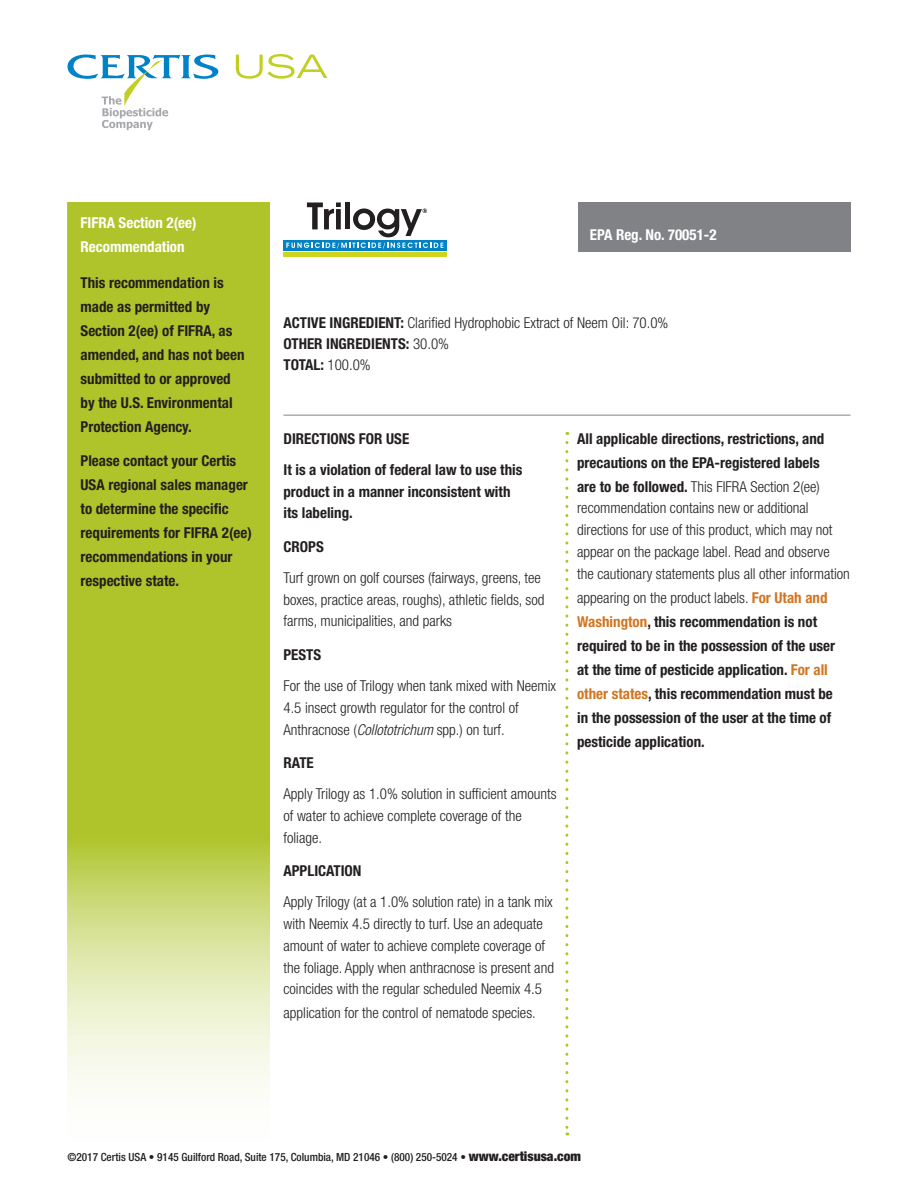
<style>
.page{position:relative;width:918px;height:1188px;background:#fff}
.page>*{position:absolute;margin:0;border:0;box-sizing:border-box;transform-origin:0 0}
.t1{font:300 condensed 15px/21.8px "Helvetica Neue";color:#231f20}
.t2{font:700 condensed 15px/24px "Helvetica Neue";color:#231f20}
.t3{font:700 condensed 15px/24px "Helvetica Neue";color:#fff}
.t4{font:500 condensed 11.25px "Helvetica Neue";color:#231f20}
.s1{font-weight:700}
.s2{font-style:italic}
.s3{font-weight:300}
.s4{color:#d17520}
.s5{font-weight:900}
.s6{font-weight:900;font-size:13.5px}
</style>
<div class="page">
<svg style="left:68px;top:55px;width:150px;height:75px"></svg>
<svg style="left:236px;top:54px;width:91px;height:25px"></svg>
<svg style="left:68px;top:202px;width:202px;height:889px;background:#bbcd4d"></svg>
<div style="left:578px;top:202px;width:272px;height:50px;background:#808285"></div>
<hr style="left:284px;top:415px;width:566px;height:1px;background:#808285">
<svg style="left:565px;top:442px;width:3px;height:694px"></svg>
<svg style="left:284px;top:240px;width:163px;height:11px"></svg>
<hr style="left:284px;top:253px;width:163px;height:3px;background:#ced51e">
<svg style="left:286px;top:243px;width:157px;height:6px"></svg>
<svg style="left:307px;top:202px;width:34px;height:27px"></svg>
<div style="left:345px;top:202px;width:5px;height:27px;background:#231f20"></div>
<svg style="left:353px;top:208px;width:74px;height:29px"></svg>
<p class="t3" style="left:81px;top:210px;width:118px">FIFRA Section 2(ee)<br>Recommendation</p>
<p class="t2" style="left:81px;top:271px;width:166px">This recommendation is made as permitted by<br>Section 2(ee) of FIFRA, as amended, and has not been submitted to or approved by the U.S. Environmental<br>Protection Agency.</p>
<p class="t2" style="left:81px;top:448px;width:173px">Please contact your Certis<br>USA regional sales manager to determine the specific requirements for FIFRA 2(ee) recommendations in your respective state.</p>
<p class="t3" style="left:590px;top:222px;width:128px">EPA Reg. No. 70051-2</p>
<p class="t1" style="left:284px;top:312px;width:386px;line-height:21px"><span class="s1">ACTIVE INGREDIENT:</span> Clarified Hydrophobic Extract of Neem Oil: 70.0%<br><span class="s1">OTHER INGREDIENTS:</span> 30.0%<br><span class="s1">TOTAL:</span> 100.0%</p>
<p class="t2" style="left:283px;top:423px;width:240px;line-height:31.2px">DIRECTIONS FOR USE<br>It is a violation of federal law to use this</p>
<p class="t2" style="left:283px;top:480px;width:229px;line-height:21.8px">product in a manner inconsistent with its labeling.</p>
<p class="t2" style="left:283px;top:534px;width:42px">CROPS</p>
<p class="t1" style="left:283px;top:567px;width:262px">Turf grown on golf courses (fairways, greens, tee boxes, practice areas, roughs), athletic fields, sod farms, municipalities, and parks</p>
<p class="t2" style="left:283px;top:642px;width:39px">PESTS</p>
<p class="t1" style="left:283px;top:675px;width:274px">For the use of Trilogy when tank mixed with Neemix<br>4.5 insect growth regulator for the control of<br>Anthracnose (<span class="s2">Collototrichum</span> spp.) on turf.</p>
<p class="t2" style="left:283px;top:751px;width:32px">RATE</p>
<p class="t1" style="left:283px;top:783px;width:275px">Apply Trilogy as 1.0% solution in sufficient amounts of water to achieve complete coverage of the foliage.</p>
<p class="t2" style="left:283px;top:859px;width:80px">APPLICATION</p>
<p class="t1" style="left:283px;top:891px;width:272px">Apply Trilogy (at a 1.0% solution rate) in a tank mix with Neemix 4.5 directly to turf. Use an adequate amount of water to achieve complete coverage of the foliage. Apply when anthracnose is present and coincides with the regular scheduled Neemix 4.5</p>
<p class="t1" style="left:283px;top:1002px;width:254px">application for the control of nematode species.</p>
<p class="t2" style="left:577px;top:426px;width:249px">All applicable directions, restrictions, and precautions on the EPA-registered labels are to be followed. <span class="s3">This FIFRA Section 2(ee)</span></p>
<p class="t1" style="left:577px;top:497px;width:274px">recommendation contains new or additional directions for use of this product, which may not appear on the package label. Read and observe the cautionary statements plus all other information</p>
<p class="t2" style="left:577px;top:585px;width:260px"><span class="s3">appearing on the product labels.</span> <span class="s4">For Utah and Washington</span>, this recommendation is not required to be in the possession of the user at the time of pesticide application. <span class="s4">For all other states</span>, this recommendation must be in the possession of the user at the time of pesticide application.</p>
<p class="t4" style="left:68px;top:1150px;width:515px">©2017 Certis USA • 9145 Guilford Road, Suite 175, Columbia, MD 21046 • (800) 250-5024 <span class="s5">•</span> <span class="s6">www.certisusa.com</span></p>
</div>
